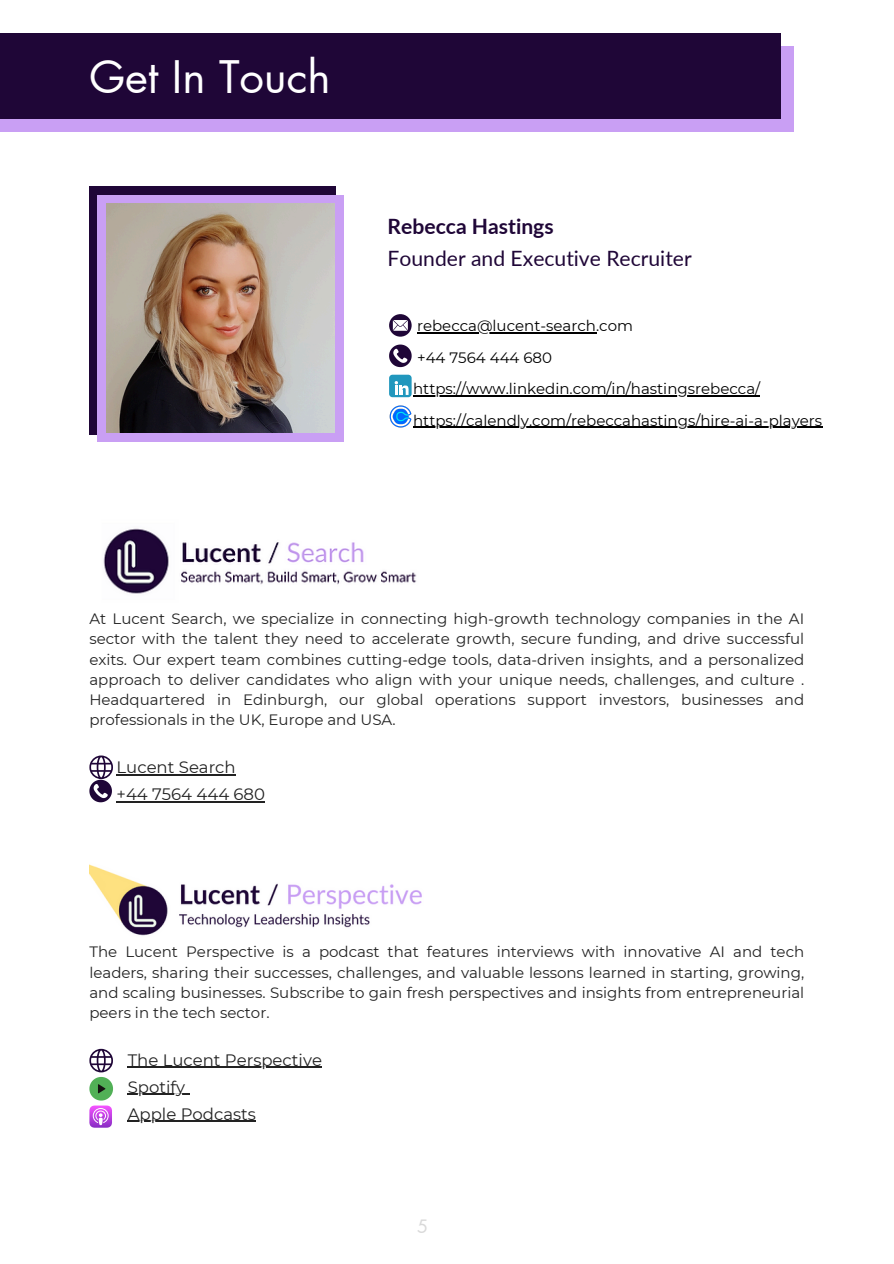
<style>
.page{position:relative;width:894px;height:1264px;background:#fff}
.page>*{position:absolute;margin:0;border:0;box-sizing:border-box;transform-origin:0 0}
.t1{font:43.8px "Futura LT Pro";color:#fff}
.t2{font:21.15px/31.7px "Lato";color:#1f0637}
.t3{font:18px "Futura LT Pro";color:#d9d9d9}
.t4{font:16.5px "Montserrat";color:#222}
.t5{font:15px/20.2px "Montserrat";color:#222;text-align:justify}
.t6{font:15px/31.5px "Montserrat";color:#000}
.s1{font-weight:700}
</style>
<div class="page">
<div style="left:0;top:46px;width:793px;height:86px;background:#c99ff4"></div>
<div style="left:0;top:33px;width:780px;height:85px;background:#1f0637"></div>
<div style="left:89px;top:187px;width:246px;height:248px;background:#1f0637"></div>
<div style="left:98px;top:195px;width:246px;height:246px;background:#c99ff4"></div>
<img style="left:106px;top:204px;width:229px;height:228px">
<svg style="left:389px;top:344px;width:22px;height:23px"></svg>
<svg style="left:389px;top:314px;width:22px;height:22px"></svg>
<div style="left:389px;top:375px;width:22px;height:22px;background:#2197bd;border-radius:3px"></div>
<img style="left:389px;top:405px;width:31px;height:22px">
<hr style="left:417px;top:332px;width:179px;height:1px;background:#000">
<svg style="left:394px;top:381px;width:29px;height:15px"></svg>
<hr style="left:423px;top:395px;width:337px;height:1px;background:#000">
<hr style="left:413px;top:427px;width:409px;height:1px;background:#000">
<img style="left:103px;top:528px;width:314px;height:66px">
<img style="left:89px;top:864px;width:333px;height:72px">
<svg style="left:89px;top:1048px;width:24px;height:79px"></svg>
<hr style="left:128px;top:1066px;width:194px;height:1px;background:#222">
<hr style="left:128px;top:1093px;width:57px;height:1px;background:#222">
<hr style="left:128px;top:1120px;width:128px;height:1px;background:#222">
<hr style="left:116px;top:774px;width:120px;height:1px;background:#222">
<hr style="left:116px;top:801px;width:149px;height:1px;background:#222">
<svg style="left:89px;top:755px;width:24px;height:47px"></svg>
<p class="t1" style="left:89px;top:57px;width:243px">Get In Touch</p>
<p class="t2" style="left:387px;top:210px;width:305px"><span class="s1">Rebecca Hastings<br></span>Founder and Executive Recruiter</p>
<p class="t6" style="left:417px;top:310px;width:217px">rebecca@lucent-search.com</p>
<h2 class="t6" style="left:413px;top:341px;width:348px">+44 7564 444 680 https://www.linkedin.com/in/hastingsrebecca/</h2>
<p class="t6" style="left:413px;top:404px;width:410px">https://calendly.com/rebeccahastings/hire-ai-a-players</p>
<p class="t5" style="left:89px;top:608px;width:716px">At Lucent Search, we specialize in connecting high-growth technology companies in the AI sector with the talent they need to accelerate growth, secure funding, and drive successful exits. Our expert team combines cutting-edge tools, data-driven insights, and a personalized approach to deliver candidates who align with your unique needs, challenges, and culture .<br>Headquartered in Edinburgh, our global operations support investors, businesses and professionals in the UK, Europe and USA.</p>
<p class="t4" style="left:116px;top:757px;width:121px">Lucent Search</p>
<p class="t4" style="left:116px;top:784px;width:150px">+44 7564 444 680</p>
<p class="t5" style="left:89px;top:941px;width:716px">The Lucent Perspective is a podcast that features interviews with innovative AI and tech leaders, sharing their successes, challenges, and valuable lessons learned in starting, growing, and scaling businesses. Subscribe to gain fresh perspectives and insights from entrepreneurial peers in the tech sector.</p>
<p class="t4" style="left:128px;top:1049px;width:196px">The Lucent Perspective</p>
<p class="t4" style="left:128px;top:1076px;width:59px">Spotify</p>
<p class="t4" style="left:128px;top:1103px;width:130px">Apple Podcasts</p>
<p class="t3" style="left:417px;top:1218px;width:13px">5</p>
</div>
